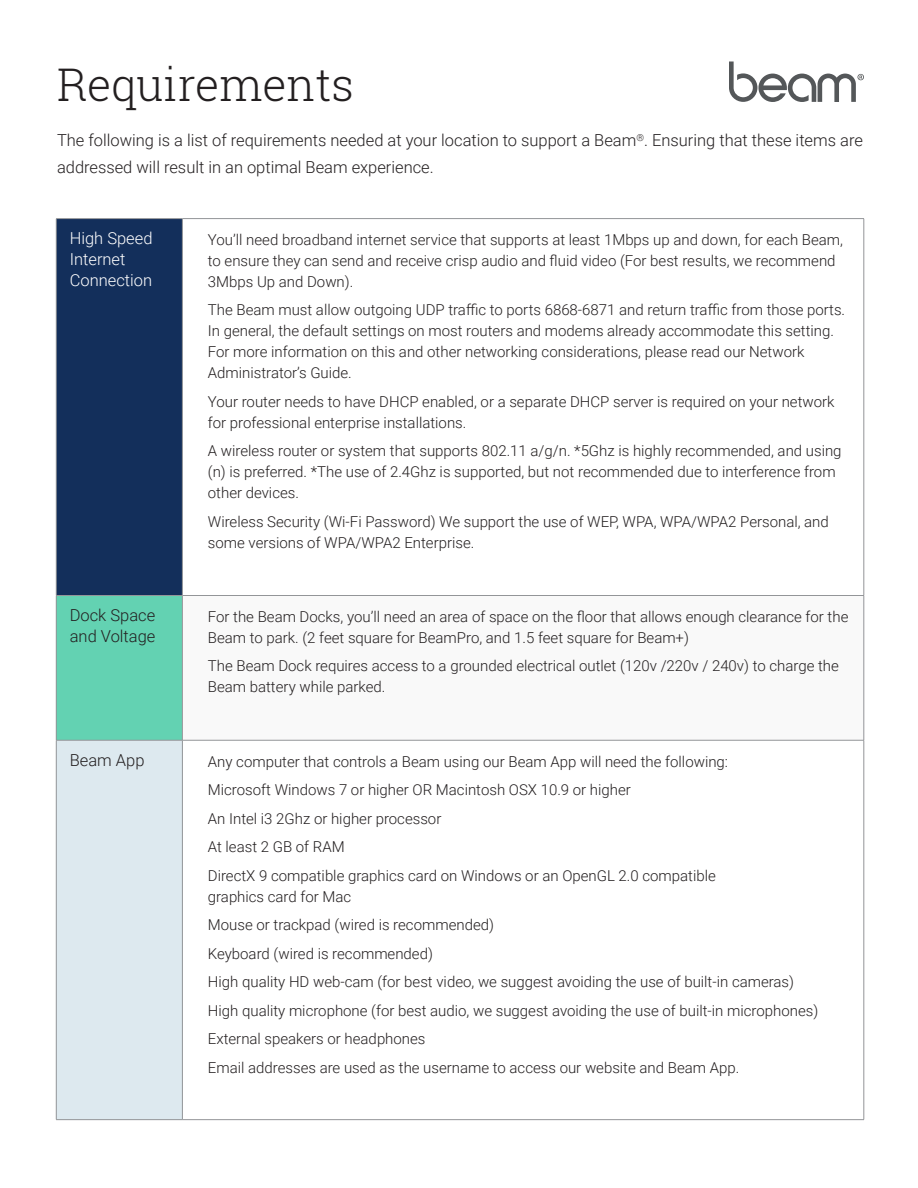
<style>
.page{position:relative;width:918px;height:1188px;background:#fff}
.page>*{position:absolute;margin:0;border:0;box-sizing:border-box;transform-origin:0 0}
.Table_Title{font:300 45px "Roboto Slab";color:#231f20}
.Body{font:300 16.5px/27px "Roboto";color:#231f20}
.Table_Headers{font:300 16.5px/21px "Roboto";color:#fff}
.Table_Headers-2{font:300 16.5px/21px "Roboto";color:#231f20}
.Table_info{font:300 15px/21px "Roboto";color:#231f20}
</style>
<div class="page">
<svg style="left:729px;top:62px;width:135px;height:40px"></svg>
<div style="left:56px;top:219px;width:126px;height:376px;background:#132f5b"></div>
<div style="left:56px;top:596px;width:126px;height:144px;background:#63d2b2"></div>
<div style="left:182px;top:596px;width:682px;height:144px;background:#f9f9f9"></div>
<div style="left:56px;top:740px;width:126px;height:380px;background:#dde9ef"></div>
<hr style="left:182px;top:218px;width:682px;height:1px;background:#939598">
<hr style="left:864px;top:219px;width:1px;height:376px;background:#939598">
<hr style="left:182px;top:595px;width:682px;height:1px;background:#939598">
<hr style="left:864px;top:596px;width:1px;height:144px;background:#939598">
<hr style="left:182px;top:740px;width:682px;height:1px;background:#939598">
<hr style="left:864px;top:740px;width:1px;height:379px;background:#939598">
<hr style="left:182px;top:1119px;width:682px;height:1px;background:#939598">
<hr style="left:56px;top:219px;width:1px;height:376px;background:#939598">
<hr style="left:56px;top:218px;width:126px;height:1px;background:#939598">
<hr style="left:182px;top:219px;width:1px;height:376px;background:#939598">
<hr style="left:56px;top:596px;width:1px;height:144px;background:#939598">
<hr style="left:56px;top:595px;width:126px;height:1px;background:#939598">
<hr style="left:182px;top:596px;width:1px;height:144px;background:#939598">
<hr style="left:56px;top:740px;width:1px;height:379px;background:#939598">
<hr style="left:56px;top:740px;width:126px;height:1px;background:#939598">
<hr style="left:56px;top:1119px;width:126px;height:1px;background:#939598">
<hr style="left:182px;top:740px;width:1px;height:379px;background:#939598">
<p class="Table_Title" style="left:57px;top:54px;width:299px">Requirements</p>
<p class="Body" style="left:57px;top:126px;width:807px">The following is a list of requirements needed at your location to support a Beam<sup>®</sup>. Ensuring that these items are addressed will result in an optimal Beam experience.</p>
<p class="Table_Headers" style="left:70px;top:227px;width:84px">High Speed<br>Internet<br>Connection</p>
<p class="Table_info" style="left:208px;top:228px;width:637px">You’ll need broadband internet service that supports at least 1Mbps up and down, for each Beam, to ensure they can send and receive crisp audio and fluid video (For best results, we recommend<br>3Mbps Up and Down).</p>
<p class="Table_info" style="left:208px;top:299px;width:639px">The Beam must allow outgoing UDP traffic to ports 6868-6871 and return traffic from those ports.<br>In general, the default settings on most routers and modems already accommodate this setting.<br>For more information on this and other networking considerations, please read our Network Administrator’s Guide.</p>
<p class="Table_info" style="left:208px;top:390px;width:628px">Your router needs to have DHCP enabled, or a separate DHCP server is required on your network for professional enterprise installations.</p>
<p class="Table_info" style="left:208px;top:440px;width:635px">A wireless router or system that supports 802.11 a/g/n. *5Ghz is highly recommended, and using (n) is preferred. *The use of 2.4Ghz is supported, but not recommended due to interference from other devices.</p>
<p class="Table_info" style="left:208px;top:510px;width:622px">Wireless Security (Wi-Fi Password) We support the use of WEP, WPA, WPA/WPA2 Personal, and some versions of WPA/WPA2 Enterprise.</p>
<p class="Table_Headers-2" style="left:70px;top:604px;width:87px">Dock Space and Voltage</p>
<p class="Table_info" style="left:208px;top:605px;width:642px">For the Beam Docks, you’ll need an area of space on the floor that allows enough clearance for the<br>Beam to park. (2 feet square for BeamPro, and 1.5 feet square for Beam+)</p>
<p class="Table_info" style="left:208px;top:655px;width:633px">The Beam Dock requires access to a grounded electrical outlet (120v /220v / 240v) to charge the<br>Beam battery while parked.</p>
<p class="Table_Headers-2" style="left:70px;top:749px;width:76px">Beam App</p>
<p class="Table_info" style="left:208px;top:746px;width:522px;line-height:28.5px">Any computer that controls a Beam using our Beam App will need the following:<br>Microsoft Windows 7 or higher OR Macintosh OSX 10.9 or higher<br>An Intel i3 2Ghz or higher processor<br>At least 2 GB of RAM<br>DirectX 9 compatible graphics card on Windows or an OpenGL 2.0 compatible</p>
<p class="Table_info" style="left:208px;top:881px;width:612px;line-height:28.5px">graphics card for Mac<br>Mouse or trackpad (wired is recommended)<br>Keyboard (wired is recommended)<br>High quality HD web-cam (for best video, we suggest avoiding the use of built-in cameras)<br>High quality microphone (for best audio, we suggest avoiding the use of built-in microphones)<br>External speakers or headphones<br>Email addresses are used as the username to access our website and Beam App.</p>
</div>
